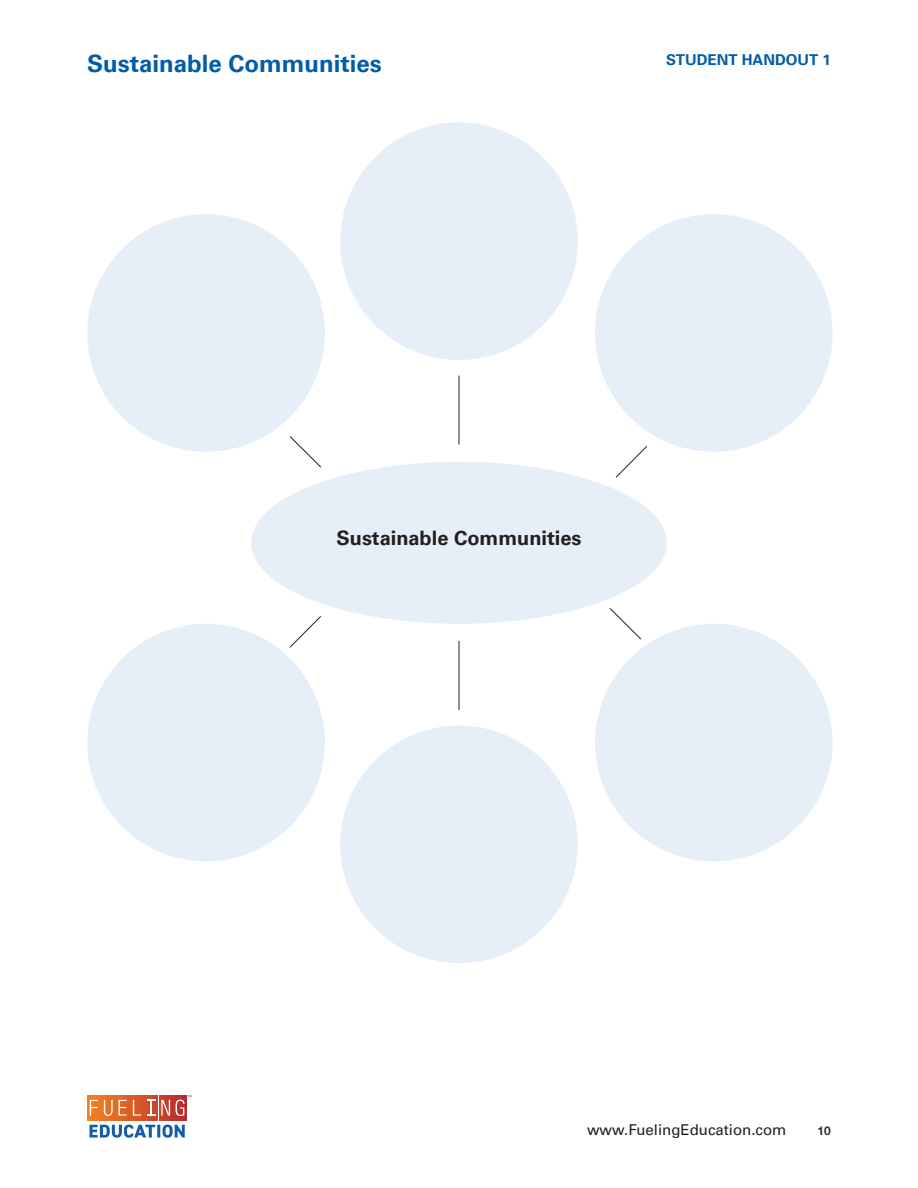
<style>
.page{position:relative;width:918px;height:1188px;background:#fff}
.page>*{position:absolute;margin:0;border:0;box-sizing:border-box;transform-origin:0 0}
.Subhead_1{font:700 24px "Univers LT Pro 65";color:#005daa}
.Body{font:700 19.95px "Univers LT Pro 65";color:#231f20}
.t1{font:15px "Univers LT Pro 55 Roman";color:#231f20}
.Body-2{font:700 15px "Univers LT Pro 65";color:#005daa}
.t2{font:700 12px "Helvetica Neue";color:#343333}
</style>
<div class="page">
<svg style="left:89px;top:1125px;width:96px;height:13px"></svg>
<svg style="left:87px;top:1095px;width:14px;height:26px"></svg>
<svg style="left:102px;top:1095px;width:13px;height:26px"></svg>
<svg style="left:116px;top:1095px;width:13px;height:26px"></svg>
<svg style="left:130px;top:1095px;width:14px;height:26px"></svg>
<svg style="left:145px;top:1095px;width:13px;height:26px"></svg>
<svg style="left:159px;top:1095px;width:13px;height:26px"></svg>
<svg style="left:173px;top:1095px;width:14px;height:26px"></svg>
<svg style="left:90px;top:1100px;width:8px;height:16px"></svg>
<svg style="left:104px;top:1100px;width:23px;height:16px"></svg>
<svg style="left:133px;top:1100px;width:8px;height:16px"></svg>
<svg style="left:147px;top:1100px;width:8px;height:16px"></svg>
<svg style="left:161px;top:1100px;width:9px;height:16px"></svg>
<svg style="left:176px;top:1095px;width:15px;height:21px"></svg>
<div style="left:251px;top:462px;width:416px;height:162px;background:#e6eff7;border-radius:50%"></div>
<div style="left:340px;top:122px;width:238px;height:238px;background:#e6eff7;border-radius:50%"></div>
<div style="left:340px;top:726px;width:238px;height:237px;background:#e6eff7;border-radius:50%"></div>
<div style="left:595px;top:624px;width:238px;height:237px;background:#e6eff7;border-radius:50%"></div>
<div style="left:87px;top:624px;width:238px;height:237px;background:#e6eff7;border-radius:50%"></div>
<div style="left:87px;top:214px;width:238px;height:238px;background:#e6eff7;border-radius:50%"></div>
<div style="left:595px;top:214px;width:238px;height:238px;background:#e6eff7;border-radius:50%"></div>
<hr style="left:459px;top:376px;width:1px;height:69px;background:#231f20">
<hr style="left:459px;top:641px;width:1px;height:69px;background:#231f20">
<svg style="left:609px;top:608px;width:32px;height:32px"></svg>
<svg style="left:289px;top:436px;width:32px;height:32px"></svg>
<svg style="left:289px;top:616px;width:32px;height:32px"></svg>
<svg style="left:616px;top:446px;width:31px;height:32px"></svg>
<p class="Subhead_1" style="left:87px;top:47px;width:296px">Sustainable Communities</p>
<p class="Body-2" style="left:666px;top:49px;width:166px">STUDENT HANDOUT 1</p>
<p class="Body" style="left:337px;top:524px;width:246px">Sustainable Communities</p>
<p class="t1" style="left:587px;top:1119px;width:201px">www.FuelingEducation.com</p>
<p class="t2" style="left:818px;top:1122px;width:15px">10</p>
</div>
